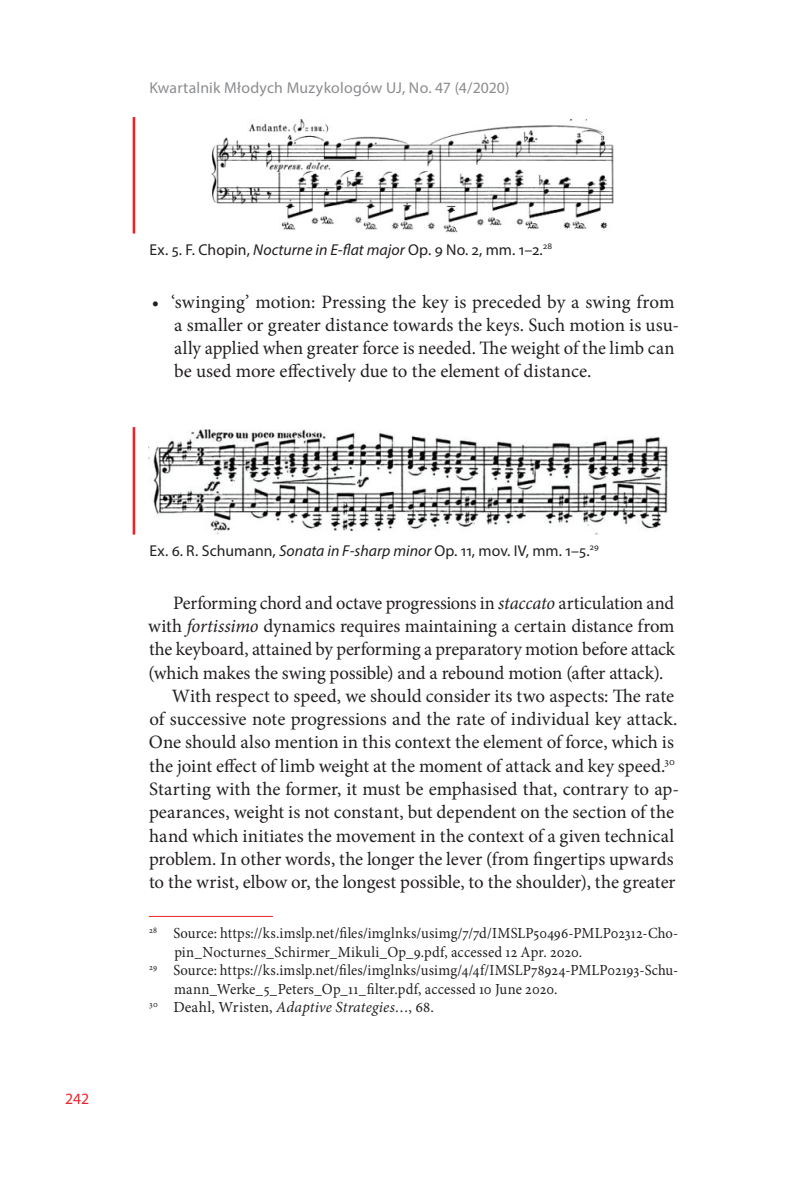
<style>
.page{position:relative;width:794px;height:1191px;background:#fff}
.page>*{position:absolute;margin:0;border:0;box-sizing:border-box;transform-origin:0 0}
.t1{font:18.9px/23.3px "Minion Pro";letter-spacing:.005em;color:#231f20}
.t2{font:15.75px "Myriad Pro";letter-spacing:.005em;color:#231f20}
.t3{font:15.75px "Myriad Pro";letter-spacing:.015em;color:#8a8c8f}
.t4{font:15.75px "Myriad Pro";color:#ee2229}
.t5{font:15.4px "Minion Pro";letter-spacing:.015em;color:#231f20;scale:.94 1}
.t6{font:15.4px "Minion Pro";letter-spacing:.015em;color:#231f20;scale:.95 1}
.t7{font:italic 15.4px "Minion Pro";letter-spacing:.005em;color:#231f20}
.s1{font-style:italic}
.s2{font-style:normal}
</style>
<div class="page">
<hr style="left:133px;top:117px;width:2px;height:116px;background:#ee2229">
<hr style="left:133px;top:427px;width:2px;height:107px;background:#ee2229">
<img style="left:211px;top:119px;width:403px;height:114px">
<img style="left:149px;top:429px;width:519px;height:105px">
<hr style="left:149px;top:916px;width:124px;height:1px;background:#ee2229">
<p class="t3" style="left:149px;top:78px;width:361px">Kwartalnik Młodych Muzykologów UJ, No. 47 (4/2020)</p>
<p class="t2" style="left:149px;top:239px;width:404px">Ex. 5. F. Chopin, <span class="s1">Nocturne in E-flat major</span> Op. 9 No. 2, mm. 1–2.<sup>28</sup></p>
<p class="t1" style="left:174px;top:290px;width:507px;text-indent:-22px">• ‘swinging’ motion: Pressing the key is preceded by a swing from a smaller or greater distance towards the keys. Such motion is usu&shy;ally applied when greater force is needed. The weight of the limb can be used more effectively due to the element of distance.</p>
<p class="t4" style="left:65px;top:1088px;width:26px">242</p>
<p class="t2" style="left:149px;top:540px;width:451px">Ex. 6. R. Schumann, <span class="s1">Sonata in F-sharp minor</span> Op. 11, mov. IV, mm. 1–5.<sup>29</sup></p>
<p class="t1" style="left:173px;top:591px;width:502px">Performing chord and octave progressions in <span class="s1">staccato</span> articulation and</p>
<p class="t1" style="left:148px;top:614px;width:528px">with <span class="s1">fortissimo</span> dynamics requires maintaining a certain distance from</p>
<p class="t1" style="left:149px;top:637px;width:527px">the keyboard, attained by performing a preparatory motion before attack</p>
<p class="t1" style="left:148px;top:661px;width:516px">(which makes the swing possible) and a rebound motion (after attack).</p>
<p class="t1" style="left:172px;top:684px;width:504px">With respect to speed, we should consider its two aspects: The rate</p>
<p class="t1" style="left:149px;top:707px;width:529px">of successive note progressions and the rate of individual key attack.</p>
<p class="t1" style="left:149px;top:731px;width:526px">One should also mention in this context the element of force, which is</p>
<p class="t1" style="left:149px;top:754px;width:527px">the joint effect of limb weight at the moment of attack and key speed.<sup>30</sup></p>
<p class="t1" style="left:149px;top:777px;width:531px">Starting with the former, it must be emphasised that, contrary to ap-</p>
<p class="t1" style="left:149px;top:800px;width:526px">pearances, weight is not constant, but dependent on the section of the</p>
<p class="t1" style="left:149px;top:824px;width:526px">hand which initiates the movement in the context of a given technical</p>
<p class="t1" style="left:149px;top:847px;width:526px">problem. In other words, the longer the lever (from fingertips upwards</p>
<p class="t1" style="left:149px;top:870px;width:528px">to the wrist, elbow or, the longest possible, to the shoulder), the greater</p>
<p class="t5" style="left:149px;top:923px;width:564px"><sup>28</sup> Source: https://ks.imslp.net/files/imglnks/usimg/7/7d/IMSLP50496-PMLP02312-Cho-</p>
<p class="t6" style="left:174px;top:941px;width:431px">pin_Nocturnes_Schirmer_Mikuli_Op_9.pdf, accessed 12 Apr. 2020.</p>
<p class="t5" style="left:149px;top:960px;width:564px"><sup>29</sup> Source: https://ks.imslp.net/files/imglnks/usimg/4/4f/IMSLP78924-PMLP02193-Schu-</p>
<p class="t6" style="left:174px;top:978px;width:405px">mann_Werke_5_Peters_Op_11_filter.pdf, accessed 10 June 2020.</p>
<p class="t7" style="left:149px;top:997px;width:286px"><sup>30</sup> <span class="s2">Deahl, Wristen,</span> Adaptive Strategies…<span class="s2">, 68.</span></p>
</div>
